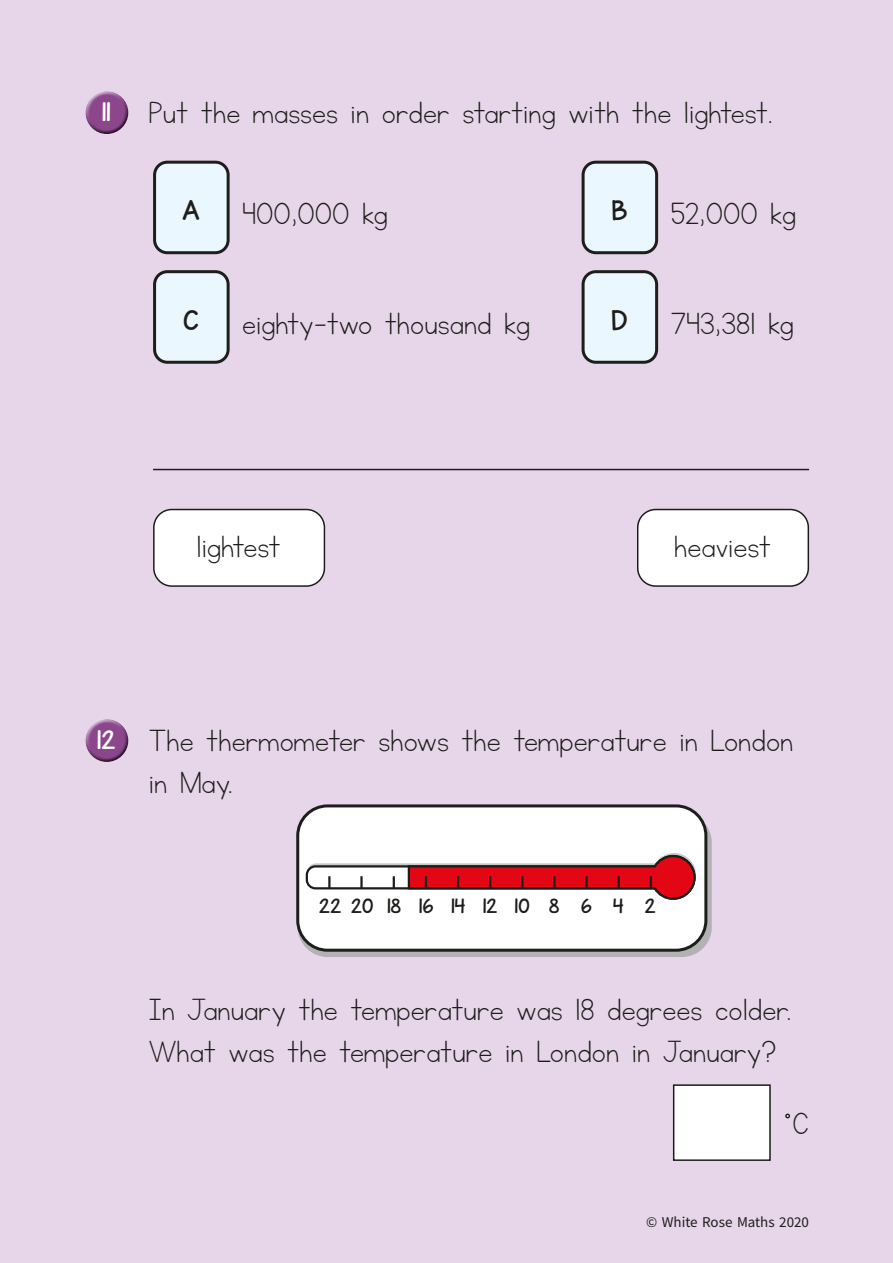
<style>
.page{position:relative;width:893px;height:1263px;background:#e7d5ea}
.page>*{position:absolute;margin:0;border:0;box-sizing:border-box;transform-origin:0 0}
.t1{font:54px "KG Neatly Printed";color:#1d1d1b}
.t2{font:36px/42px "KG Neatly Printed";color:#1d1d1b}
.t3{font:17.4px "KG Miss Kindy Chunky";color:#1d1d1b}
.t4{font:15px "Source Sans Pro";color:#1d1d1b}
.s1{font-family:"KG Miss Kindy Chunky";font-size:22.5px;color:#fff}
.s2{font-family:"KG Miss Kindy Chunky";font-size:24px}
.s3{font-size:36px}
</style>
<div class="page">
<hr style="left:153px;top:469px;width:656px;height:1px;background:#1d1d1b">
<div style="left:85px;top:91px;width:44px;height:34px;background:#fff;opacity:.75"></div>
<div style="left:85px;top:98px;width:45px;height:38px;background:#1d1d1b;opacity:.75"></div>
<div style="left:155px;top:162px;width:73px;height:91px;background:#ebf7fe;border-radius:13px"></div>
<div style="left:153px;top:161px;width:77px;height:93px;border:3px solid #1d1d1b;border-radius:13px"></div>
<div style="left:583px;top:162px;width:74px;height:91px;background:#ebf7fe;border-radius:13px"></div>
<div style="left:582px;top:161px;width:76px;height:93px;border:3px solid #1d1d1b;border-radius:13px"></div>
<div style="left:155px;top:272px;width:73px;height:90px;background:#ebf7fe;border-radius:13px"></div>
<div style="left:153px;top:270px;width:77px;height:94px;border:3px solid #1d1d1b;border-radius:13px"></div>
<div style="left:583px;top:272px;width:74px;height:90px;background:#ebf7fe;border-radius:13px"></div>
<div style="left:582px;top:270px;width:76px;height:94px;border:3px solid #1d1d1b;border-radius:13px"></div>
<div style="left:154px;top:509px;width:170px;height:77px;background:#fff;border-radius:18px"></div>
<div style="left:153px;top:509px;width:172px;height:78px;border:2px solid #1d1d1b;border-radius:18px"></div>
<div style="left:638px;top:509px;width:170px;height:77px;background:#fff;border-radius:18px"></div>
<div style="left:637px;top:509px;width:172px;height:78px;border:2px solid #1d1d1b;border-radius:18px"></div>
<div style="left:85px;top:718px;width:44px;height:35px;background:#fff;opacity:.75"></div>
<div style="left:85px;top:726px;width:45px;height:37px;background:#1d1d1b;opacity:.75"></div>
<div style="left:674px;top:1085px;width:96px;height:75px;background:#fff"></div>
<div style="left:673px;top:1084px;width:98px;height:77px;border:2px solid #1d1d1b"></div>
<div style="left:298px;top:813px;width:414px;height:144px;background:#b2b2b2;border-radius:30px"></div>
<div style="left:298px;top:806px;width:408px;height:144px;background:#fff;border-radius:30px"></div>
<div style="left:296px;top:804px;width:411px;height:148px;border:3px solid #1d1d1b;border-radius:30px"></div>
<svg style="left:305px;top:853px;width:391px;height:47px"></svg>
<p class="t2" style="left:102px;top:93px;width:672px"><span class="s1">11</span> Put the masses in order starting with the lightest.</p>
<p class="t2" style="left:182px;top:194px;width:207px"><span class="s2">A</span> 400,000 kg</p>
<p class="t2" style="left:612px;top:194px;width:186px"><span class="s2">B</span> 52,000 kg</p>
<p class="t2" style="left:184px;top:303px;width:348px"><span class="s2">C</span> eighty-two thousand kg</p>
<p class="t2" style="left:612px;top:303px;width:184px"><span class="s2">D</span> 743,381 kg</p>
<p class="t2" style="left:197px;top:527px;width:86px">lightest</p>
<p class="t2" style="left:674px;top:527px;width:98px">heaviest</p>
<p class="t2" style="left:149px;top:721px;width:646px;text-indent:-52px"><span class="s1">12</span> The thermometer shows the temperature in London in May.</p>
<p class="t3" style="left:319px;top:894px;width:338px">222018 16 14 12 10 8 6 4 2</p>
<p class="t2" style="left:149px;top:990px;width:644px">In January the temperature was 18 degrees colder.<br>What was the temperature in London in January?</p>
<h1 class="t1" style="left:783px;top:1097px;width:27px">°<span class="s3">C</span></h1>
<p class="t4" style="left:646px;top:1213px;width:164px">© White Rose Maths 2020</p>
</div>
